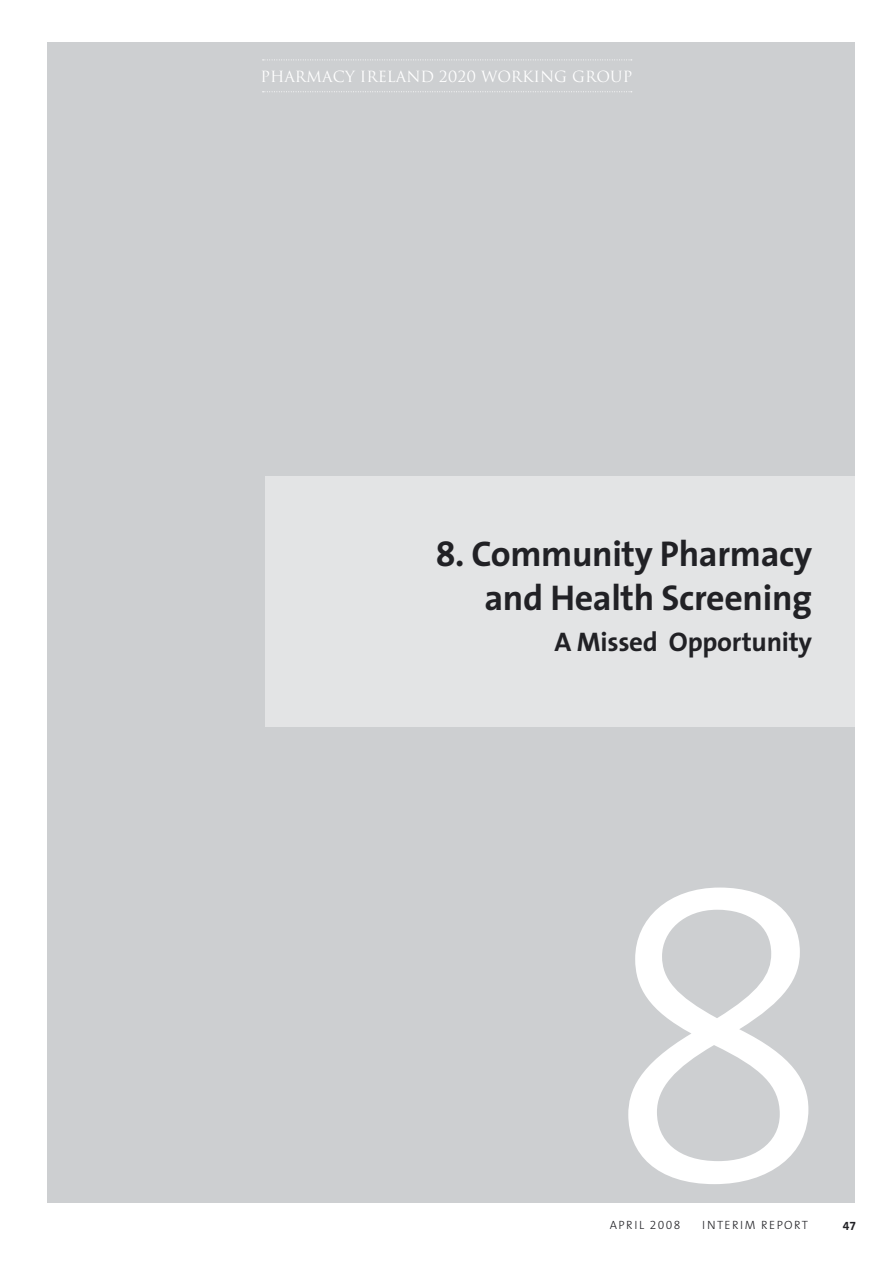
<style>
.page{position:relative;width:893px;height:1263px;background:#fff}
.page>*{position:absolute;margin:0;border:0;box-sizing:border-box;transform-origin:0 0}
.t1{font:426.75px "The Sans Light Expert";color:#fff}
.t2{font:700 36px/43.2px "The Sans";letter-spacing:-.01em;color:#212125;text-align:right}
.t3{font:700 27px "The Sans";letter-spacing:-.01em;color:#212125}
.t4{font:15px "Trajan";color:#fff}
.t5{font:300 12px "The Sans";letter-spacing:.12em;color:#212125}
.t6{font:12px "The Sans Bold Expert";color:#212125}
.s1{font-family:"The Sans Bold Expert";font-weight:400}
.s2{font-family:"The Sans Light Expert";font-weight:400}
</style>
<div class="page">
<div style="left:47px;top:43px;width:808px;height:1160px;background:#cdcfd1"></div>
<div style="left:265px;top:476px;width:590px;height:250px;background:#e3e4e5"></div>
<svg style="left:263px;top:91px;width:369px;height:1px"></svg>
<svg style="left:263px;top:60px;width:369px;height:1px"></svg>
<p class="t4" style="left:261px;top:68px;width:373px">PHARMACY IRELAND 2020 WORKING GROUP</p>
<p class="t2" style="left:436px;top:532px;width:378px"><span class="s1">8.</span> Community Pharmacy and Health Screening</p>
<p class="t3" style="left:555px;top:619px;width:259px">A Missed Opportunity</p>
<p class="t1" style="left:601px;top:683px;width:236px">8</p>
<p class="t5" style="left:610px;top:1215px;width:72px">APRIL <span class="s2">2008</span></p>
<p class="t5" style="left:702px;top:1215px;width:107px">INTERIM REPORT</p>
<p class="t6" style="left:843px;top:1215px;width:15px">47</p>
</div>
